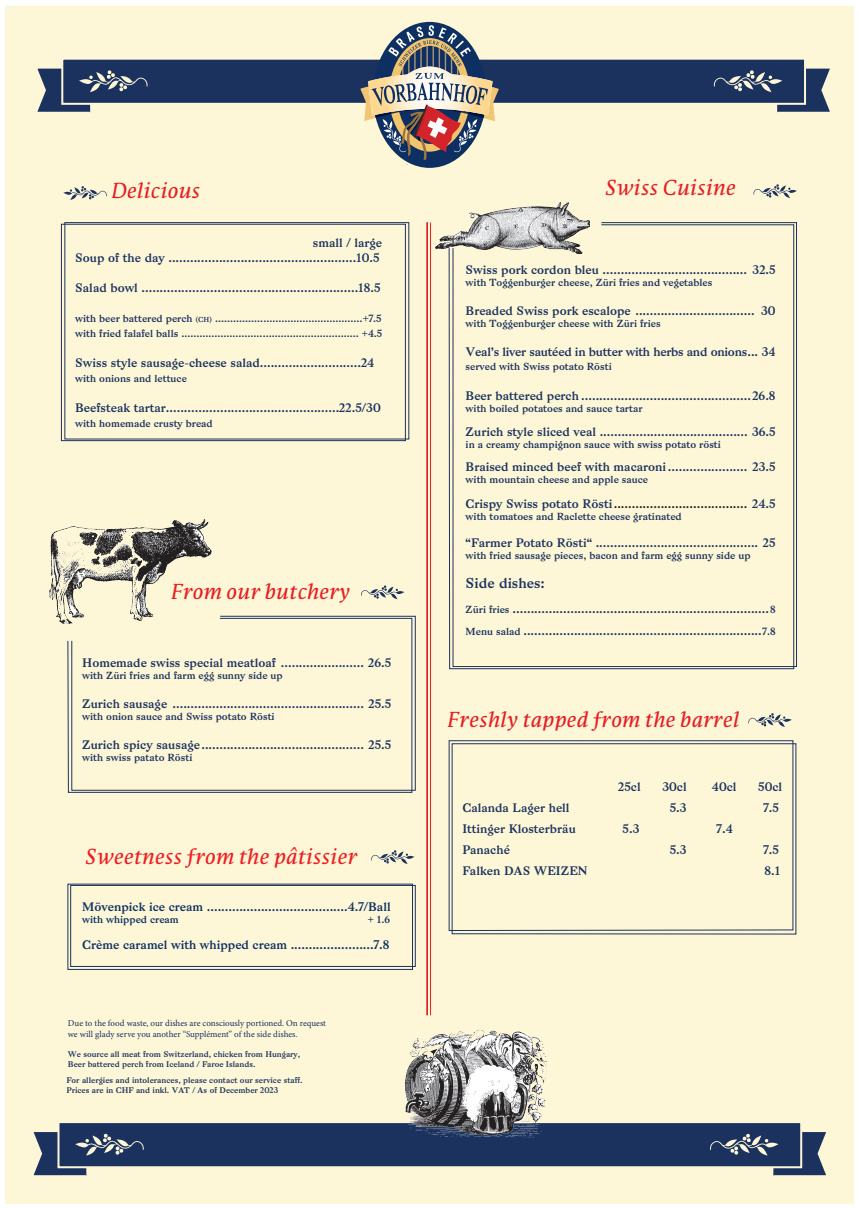
<style>
.page{position:relative;width:859px;height:1208px;background:#fff}
.page>*{position:absolute;margin:0;border:0;box-sizing:border-box;transform-origin:0 0}
.t1{font:italic 20px "Parable OT";color:#e41f25}
.t2{font:italic 20px "Parable OT";color:#ee1d23}
.t3{font:14px "Bagnard";color:#1b325f}
.t4{font:12px "Bagnard";color:#1b325f}
.t5{font:12px "Bagnard";color:#0d2f63}
.t6{font:12px "Bagnard";color:#231f20}
.t7{font:12px "Bagnard";letter-spacing:-.02em;color:#1b325f}
.t8{font:10px "Bagnard";color:#1b325f}
.t9{font:10px "Bagnard";color:#0d2f63}
.t10{font:9px "Minion Pro";letter-spacing:-.005em;color:#1a335f}
.t11{font:8px/9.6px "Bagnard";color:#1b325f}
.s1{font-size:7px}
.s2{font-family:"Century"}
.s3{color:#1b315d}
.s4{color:#1b325f}
.s5{font-size:10px}
</style>
<div class="page">
<div style="left:5px;top:6px;width:849px;height:1197px;background:#fef7d7"></div>
<svg style="left:33px;top:1123px;width:793px;height:54px"></svg>
<svg style="left:361px;top:585px;width:43px;height:14px"></svg>
<svg style="left:753px;top:184px;width:44px;height:14px"></svg>
<svg style="left:63px;top:186px;width:44px;height:14px"></svg>
<svg style="left:371px;top:850px;width:43px;height:14px"></svg>
<svg style="left:748px;top:713px;width:44px;height:14px"></svg>
<div style="left:61px;top:224px;width:345px;height:217px;border:1px solid #1c3160"></div>
<div style="left:64px;top:222px;width:345px;height:217px;border:1px solid #1c3160"></div>
<svg style="left:452px;top:222px;width:345px;height:445px"></svg>
<svg style="left:67px;top:640px;width:346px;height:153px"></svg>
<svg style="left:71px;top:615px;width:345px;height:176px"></svg>
<svg style="left:451px;top:743px;width:346px;height:192px"></svg>
<svg style="left:448px;top:740px;width:346px;height:191px"></svg>
<hr style="left:427px;top:222px;width:1px;height:793px;background:#e41f25">
<hr style="left:430px;top:222px;width:1px;height:793px;background:#e41f25">
<div style="left:70px;top:885px;width:346px;height:82px;border:1px solid #1c3160"></div>
<div style="left:67px;top:883px;width:346px;height:87px;border:1px solid #1c3160"></div>
<img style="left:435px;top:202px;width:157px;height:54px">
<img style="left:49px;top:519px;width:168px;height:110px">
<img style="left:399px;top:1029px;width:147px;height:113px">
<svg style="left:37px;top:25px;width:793px;height:141px"></svg>
<p class="t1" style="left:111px;top:177px;width:91px">Delicious</p>
<p class="t1" style="left:605px;top:175px;width:132px">Swiss Cuisine</p>
<p class="t4" style="left:313px;top:235px;width:71px">small / large</p>
<p class="t4" style="left:75px;top:250px;width:306px">Soup of the day ....................................................10.5</p>
<p class="t4" style="left:75px;top:280px;width:307px">Salad bowl ............................................................18.5</p>
<p class="t8" style="left:75px;top:312px;width:308px">with beer battered perch <span class="s1">(CH)</span> .................................................<span class="s2">+</span>7.5</p>
<p class="t8" style="left:75px;top:327px;width:309px">with fried falafel balls ........................................................... <span class="s2">+</span>4.5</p>
<p class="t4" style="left:75px;top:355px;width:301px">Swiss style sausage-cheese salad............................24</p>
<p class="t8" style="left:75px;top:372px;width:113px">with onions and lettuce</p>
<p class="t4" style="left:75px;top:400px;width:307px">Beefsteak tartar................................................22.5/30</p>
<p class="t8" style="left:75px;top:417px;width:139px">with homemade crusty bread</p>
<p class="t1" style="left:171px;top:578px;width:181px">From our butchery</p>
<p class="t4" style="left:82px;top:656px;width:310px">Homemade swiss special meatloaf ....................... 26.5</p>
<p class="t8" style="left:82px;top:669px;width:202px">with Züri fries and farm egg sunny side up</p>
<p class="t4" style="left:82px;top:696px;width:310px">Zurich sausage ..................................................... 25.5</p>
<p class="t8" style="left:82px;top:710px;width:194px">with onion sauce and Swiss potato Rösti</p>
<p class="t4" style="left:82px;top:737px;width:310px">Zurich spicy sausage............................................. 25.5</p>
<p class="t8" style="left:82px;top:751px;width:112px">with swiss patato Rösti</p>
<p class="t2" style="left:85px;top:843px;width:274px">Sweetness from the pâtissier</p>
<p class="t5" style="left:82px;top:899px;width:310px">Mövenpick ice cream .......................................4.7/Ball</p>
<p class="t9" style="left:82px;top:913px;width:98px">with whipped cream</p>
<p class="t9" style="left:368px;top:913px;width:24px"><span class="s2">+</span> 1.6</p>
<p class="t5" style="left:82px;top:937px;width:309px">Crème caramel with whipped cream .......................7.8</p>
<p class="t10" style="left:68px;top:1017px;width:260px">Due to the food waste, our dishes are consciously portioned. On request</p>
<p class="t10" style="left:68px;top:1028px;width:231px">we will glady serve you another “Supplément” of the side dishes.</p>
<p class="t11" style="left:68px;top:1049px;width:234px">We source all meat from Switzerland, chicken from Hungary,<br>Beer battered perch from Iceland / Faroe Islands.</p>
<p class="t11" style="left:67px;top:1075px;width:238px">For allergies and intolerances, please contact our service staff.</p>
<p class="t11" style="left:67px;top:1085px;width:213px">Prices are in CHF and inkl. VAT / As of December 2023</p>
<p class="t4" style="left:466px;top:263px;width:312px">Swiss pork cordon bleu ........................................ 32.5</p>
<p class="t8" style="left:466px;top:277px;width:248px">with Toggenburger cheese, Züri fries and vegetables</p>
<p class="t4" style="left:466px;top:304px;width:312px">Breaded Swiss pork escalope ................................. 30</p>
<p class="t8" style="left:466px;top:317px;width:196px">with Toggenburger cheese with Züri fries</p>
<p class="t7" style="left:466px;top:344px;width:312px">Veal’s liver sautéed in butter with herbs and onions... 34</p>
<p class="t8" style="left:466px;top:361px;width:148px">served with Swiss potato Rösti</p>
<p class="t4" style="left:466px;top:388px;width:312px">Beer battered perch ...............................................<span class="s3">26.8</span></p>
<p class="t8" style="left:466px;top:402px;width:178px">with boiled potatoes and sauce tartar</p>
<p class="t4" style="left:466px;top:425px;width:312px">Zurich style sliced veal ......................................... 36.5</p>
<p class="t8" style="left:466px;top:438px;width:257px">in a creamy champignon sauce with swiss potato rösti</p>
<p class="t4" style="left:466px;top:460px;width:312px">Braised minced beef with macaroni...................... 23.5</p>
<p class="t8" style="left:466px;top:473px;width:184px">with mountain cheese and apple sauce</p>
<p class="t6" style="left:466px;top:497px;width:312px"><span class="s4">Crispy Swiss potato Rösti</span>..................................... <span class="s4">24.5</span></p>
<p class="t8" style="left:466px;top:510px;width:218px">with tomatoes and Raclette cheese gratinated</p>
<p class="t4" style="left:466px;top:535px;width:312px">“Farmer Potato Rösti“ ............................................. 25</p>
<p class="t8" style="left:466px;top:549px;width:286px">with fried sausage pieces, bacon and farm egg sunny side up</p>
<p class="t3" style="left:466px;top:574px;width:81px">Side dishes:</p>
<p class="t4" style="left:466px;top:601px;width:312px"><span class="s5">Züri fries</span> .......................................................................<span class="s5">8</span></p>
<p class="t4" style="left:466px;top:623px;width:312px"><span class="s5">Menu salad</span> ..................................................................<span class="s5">7.8</span></p>
<p class="t1" style="left:447px;top:706px;width:294px">Freshly tapped from the barrel</p>
<p class="t4" style="left:618px;top:779px;width:24px">25cl</p>
<p class="t4" style="left:662px;top:779px;width:26px">30cl</p>
<p class="t4" style="left:712px;top:779px;width:26px">40cl</p>
<p class="t4" style="left:758px;top:779px;width:26px">50cl</p>
<p class="t4" style="left:462px;top:800px;width:109px">Calanda Lager hell</p>
<p class="t4" style="left:670px;top:800px;width:18px">5.3</p>
<p class="t4" style="left:763px;top:800px;width:17px">7.5</p>
<p class="t4" style="left:462px;top:821px;width:115px">Ittinger Klosterbräu</p>
<p class="t4" style="left:623px;top:821px;width:18px">5.3</p>
<p class="t4" style="left:716px;top:821px;width:18px">7.4</p>
<p class="t4" style="left:462px;top:842px;width:49px">Panaché</p>
<p class="t4" style="left:670px;top:842px;width:18px">5.3</p>
<p class="t4" style="left:763px;top:842px;width:17px">7.5</p>
<p class="t4" style="left:462px;top:863px;width:127px">Falken DAS WEIZEN</p>
<p class="t4" style="left:764px;top:863px;width:17px">8.1</p>
</div>
